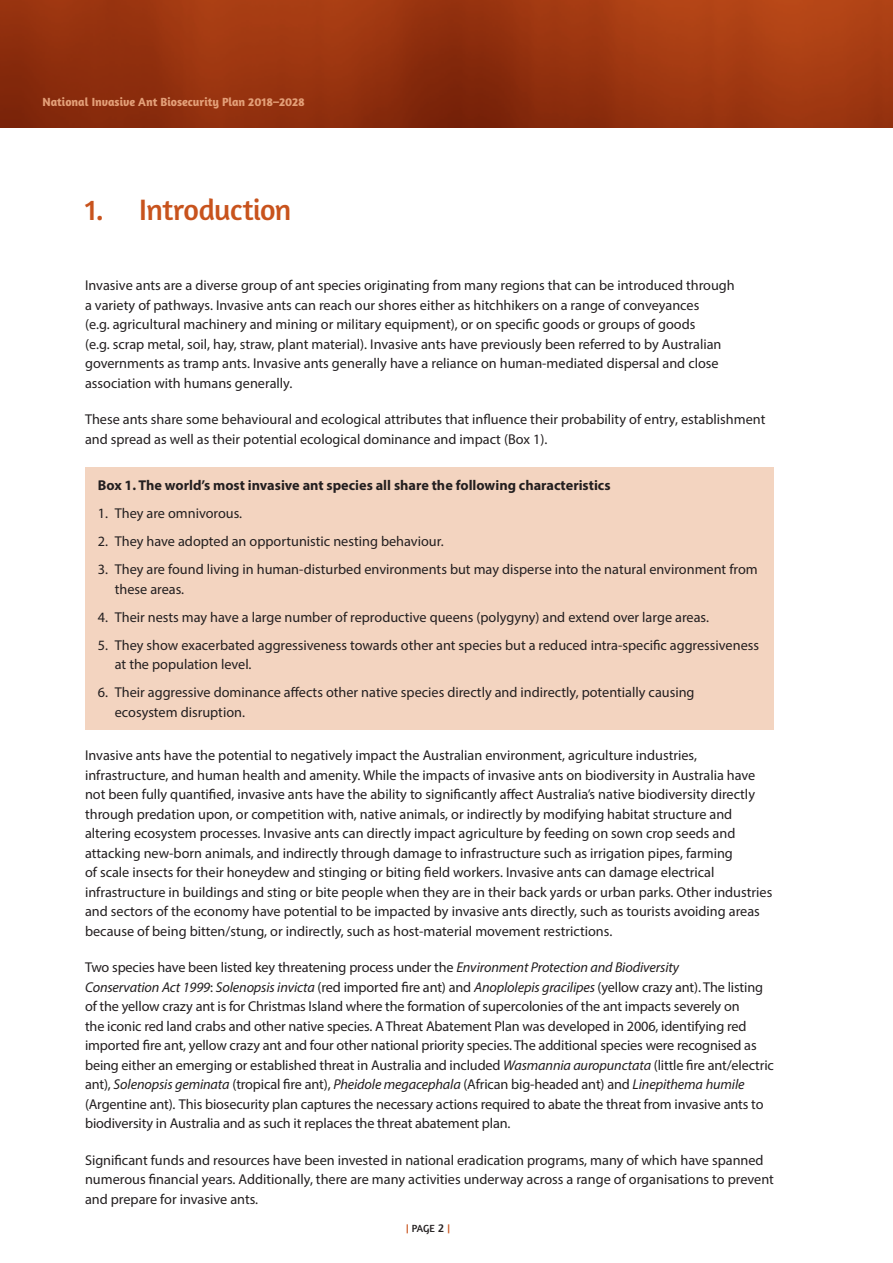
<style>
.page{position:relative;width:893px;height:1263px;background:#fff}
.page>*{position:absolute;margin:0;border:0;box-sizing:border-box;transform-origin:0 0}
.Subhead_1{font:30px "Amaranth";letter-spacing:-.02em;color:#c8531d}
.Text{font:14.25px/19.5px "Myriad Pro";color:#231f20}
.Text-2{font:700 14.25px "Myriad Pro";color:#231f20}
.t1{font:700 12px "Amaranth";color:#e39f78}
.t2{font:10.5px "Amaranth";color:#231f20}
.s1{font-style:italic}
.s2{color:#c8531d}
.s3{font-size:12px}
</style>
<div class="page">
<img style="left:0;top:0;width:893px;height:128px">
<div style="left:85px;top:467px;width:688px;height:263px;background:#f3d4c0"></div>
<p class="t1" style="left:43px;top:95px;width:264px">National Invasive Ant Biosecurity Plan 2018–2028</p>
<p class="Subhead_1" style="left:85px;top:192px;width:208px">1. Introduction</p>
<p class="Text" style="left:85px;top:276px;width:651px">Invasive ants are a diverse group of ant species originating from many regions that can be introduced through a variety of pathways. Invasive ants can reach our shores either as hitchhikers on a range of conveyances<br>(e.g. agricultural machinery and mining or military equipment), or on specific goods or groups of goods<br>(e.g. scrap metal, soil, hay, straw, plant material). Invasive ants have previously been referred to by Australian governments as tramp ants. Invasive ants generally have a reliance on human-mediated dispersal and close association with humans generally.</p>
<p class="Text" style="left:85px;top:410px;width:682px">These ants share some behavioural and ecological attributes that influence their probability of entry, establishment and spread as well as their potential ecological dominance and impact (Box 1).</p>
<p class="Text-2" style="left:98px;top:476px;width:514px">Box 1. The world’s most invasive ant species all share the following characteristics</p>
<p class="Text" style="left:98px;top:504px;width:146px">1. They are omnivorous.</p>
<p class="Text" style="left:98px;top:532px;width:347px">2. They have adopted an opportunistic nesting behaviour.</p>
<p class="Text" style="left:115px;top:560px;width:644px;text-indent:-17px">3. They are found living in human-disturbed environments but may disperse into the natural environment from these areas.</p>
<p class="Text" style="left:98px;top:607px;width:613px">4. Their nests may have a large number of reproductive queens (polygyny) and extend over large areas.</p>
<p class="Text" style="left:115px;top:635px;width:646px;text-indent:-17px">5. They show exacerbated aggressiveness towards other ant species but a reduced intra-specific aggressiveness at the population level.</p>
<p class="Text" style="left:115px;top:683px;width:581px;text-indent:-17px">6. Their aggressive dominance affects other native species directly and indirectly, potentially causing ecosystem disruption.</p>
<p class="Text" style="left:85px;top:745px;width:689px">Invasive ants have the potential to negatively impact the Australian environment, agriculture industries, infrastructure, and human health and amenity. While the impacts of invasive ants on biodiversity in Australia have not been fully quantified, invasive ants have the ability to significantly affect Australia’s native biodiversity directly through predation upon, or competition with, native animals, or indirectly by modifying habitat structure and altering ecosystem processes. Invasive ants can directly impact agriculture by feeding on sown crop seeds and attacking new-born animals, and indirectly through damage to infrastructure such as irrigation pipes, farming<br>of scale insects for their honeydew and stinging or biting field workers. Invasive ants can damage electrical infrastructure in buildings and sting or bite people when they are in their back yards or urban parks. Other industries and sectors of the economy have potential to be impacted by invasive ants directly, such as tourists avoiding areas because of being bitten/stung, or indirectly, such as host-material movement restrictions.</p>
<p class="Text" style="left:85px;top:957px;width:690px">Two species have been listed key threatening process under the <span class="s1">Environment Protection and Biodiversity<br>Conservation Act 1999</span>: <span class="s1">Solenopsis invicta</span> (red imported fire ant) and <span class="s1">Anoplolepis gracilipes</span> (yellow crazy ant). The listing of the yellow crazy ant is for Christmas Island where the formation of supercolonies of the ant impacts severely on<br>the iconic red land crabs and other native species. A Threat Abatement Plan was developed in 2006, identifying red imported fire ant, yellow crazy ant and four other national priority species. The additional species were recognised as being either an emerging or established threat in Australia and included <span class="s1">Wasmannia auropunctata</span> (little fire ant/electric ant), <span class="s1">Solenopsis geminata</span> (tropical fire ant), <span class="s1">Pheidole megacephala</span> (African big-headed ant) and <span class="s1">Linepithema humile </span>(Argentine ant). This biosecurity plan captures the necessary actions required to abate the threat from invasive ants to biodiversity in Australia and as such it replaces the threat abatement plan.</p>
<p class="Text" style="left:85px;top:1150px;width:690px">Significant funds and resources have been invested in national eradication programs, many of which have spanned numerous financial years. Additionally, there are many activities underway across a range of organisations to prevent and prepare for invasive ants.</p>
<p class="t2" style="left:406px;top:1222px;width:46px"><span class="s2">|</span> PAGE <span class="s3">2</span> <span class="s2">|</span></p>
</div>
